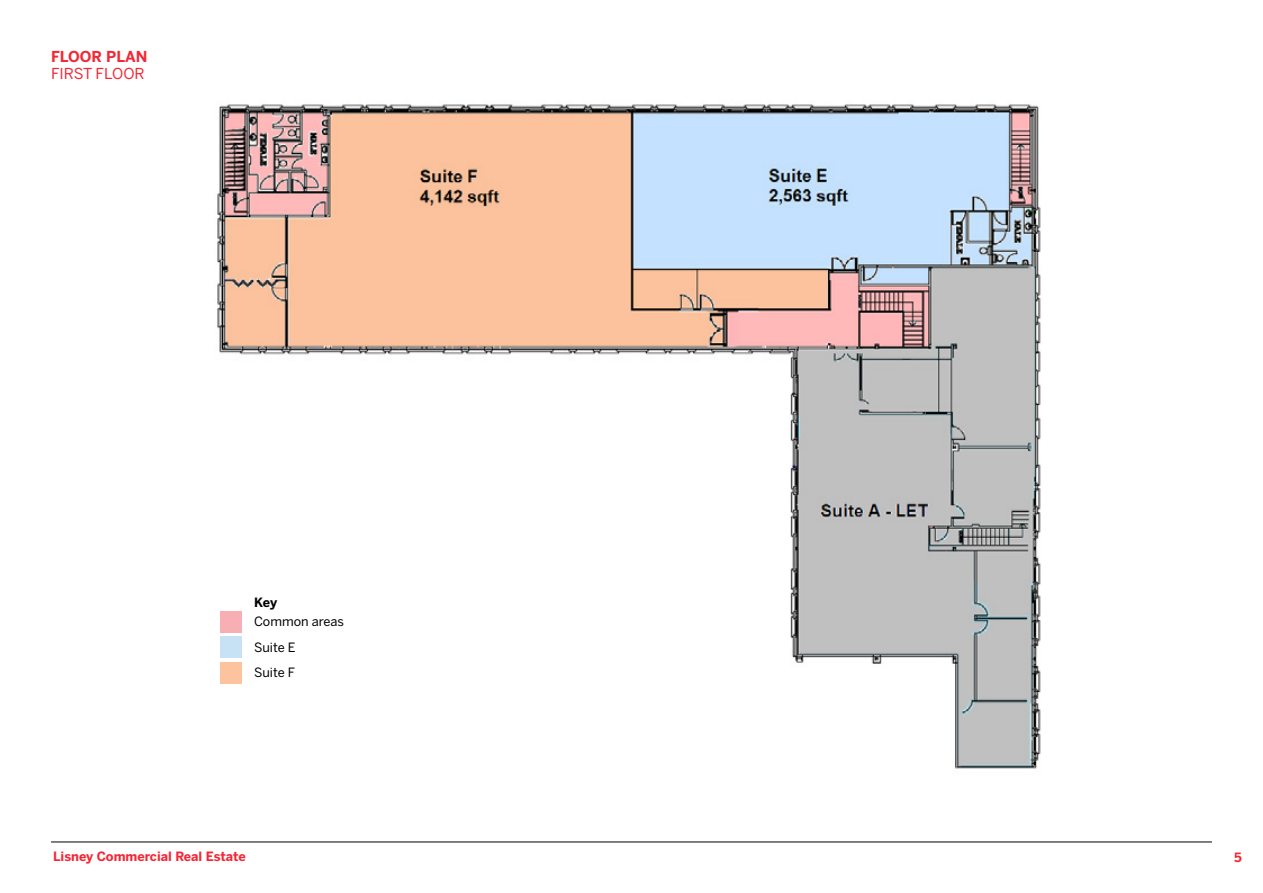
<style>
.page{position:relative;width:1263px;height:893px;background:#fff}
.page>*{position:absolute;margin:0;border:0;box-sizing:border-box;transform-origin:0 0}
.t1{font:15px "Benton Sans";color:#f32735}
.t2{font:700 15px "Benton Sans";color:#f32735}
.t3{font:700 12.75px "Benton Sans";color:#f32735}
.t4{font:12.75px/25.5px "Benton Sans";color:#000}
.t5{font:700 12.75px "Benton Sans";color:#000}
</style>
<div class="page">
<hr style="left:51px;top:842px;width:1161px;height:1px;background:#000">
<img style="left:217px;top:104px;width:824px;height:665px">
<div style="left:220px;top:611px;width:21px;height:21px;background:#f8afb4"></div>
<div style="left:220px;top:637px;width:21px;height:21px;background:#c7e1f5"></div>
<div style="left:220px;top:662px;width:21px;height:21px;background:#fcc39e"></div>
<p class="t2" style="left:51px;top:48px;width:98px">FLOOR PLAN</p>
<p class="t1" style="left:51px;top:64px;width:95px">FIRST FLOOR</p>
<p class="t5" style="left:254px;top:595px;width:25px">Key</p>
<p class="t4" style="left:254px;top:609px;width:91px">Common areas<br>Suite E<br>Suite F</p>
<p class="t3" style="left:53px;top:849px;width:194px">Lisney Commercial Real Estate</p>
<p class="t3" style="left:1234px;top:850px;width:9px">5</p>
</div>
